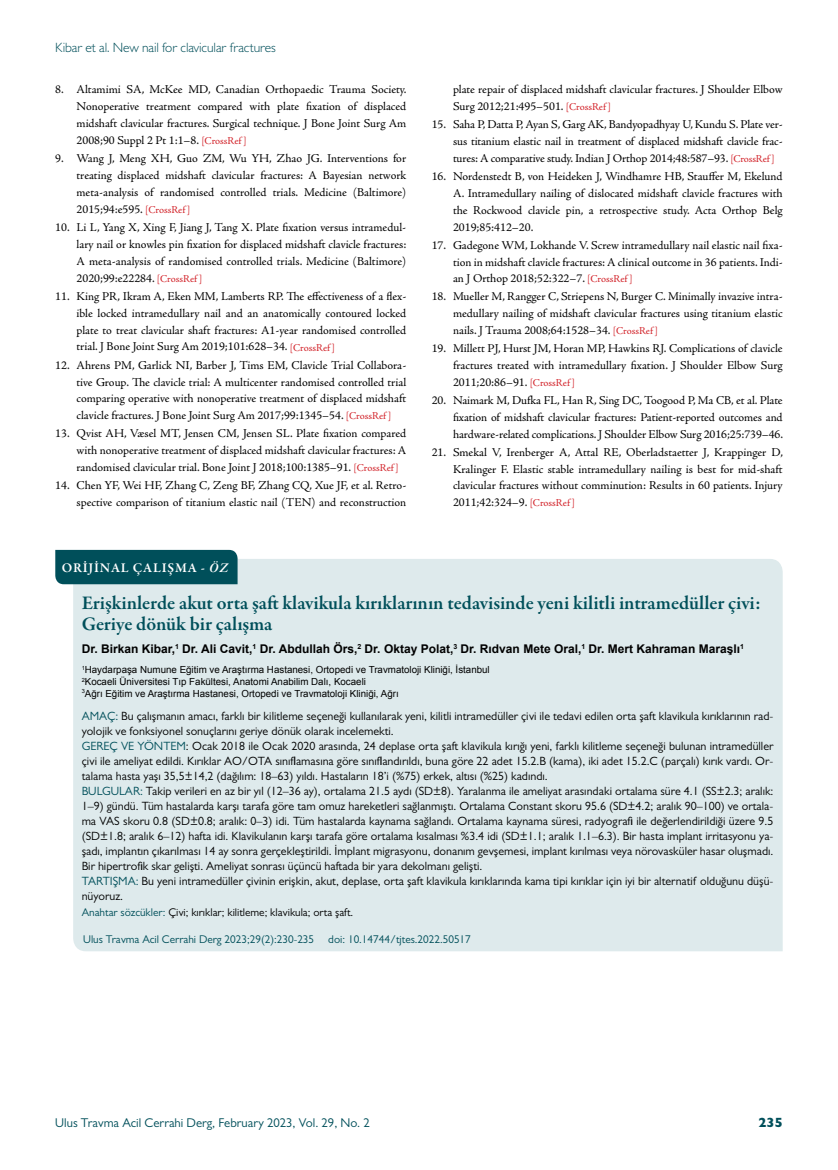
<style>
.page{position:relative;width:838px;height:1170px;background:#fff}
.page>*{position:absolute;margin:0;border:0;box-sizing:border-box;transform-origin:0 0}
.t1{font:600 19.5px/21px "Garamond Premr Pro";letter-spacing:-.005em;color:#004f5a}
.t2{font:300 13.5px "Gill Sans MT Pro";letter-spacing:-.005em;color:#004f5a}
.t3{font:600 13.5px "Garamond Premr Pro";letter-spacing:.055em;color:#fff}
.t4{font:800 13.5px "Gill Sans MT Pro";color:#004f5a}
.t5{font:12.75px "Gill Sans MT Pro";color:#004f5a}
.t6{font:12px/16.8px "Adobe Jenson Pro";letter-spacing:-.005em;color:#000;text-align:justify}
.t7{font:12px/15px "Gill Sans MT Pro";color:#000}
.t8{font:700 12px "Arial";color:#000}
.t9{font:11.25px "Gill Sans MT Pro";color:#004f5a}
.t10{font:11.25px "Gill Sans MT Pro";color:#000}
.t11{font:9.75px/11.7px "Arial";color:#000}
.s1{font-size:10.5px;color:#d2232a}
.s2{font-style:italic}
.s3{color:#004f5a}
</style>
<div class="page">
<div style="left:73px;top:559px;width:709px;height:392px;background:#deeaec"></div>
<div style="left:55px;top:550px;width:182px;height:34px;background:#004f5a"></div>
<p class="t2" style="left:55px;top:39px;width:222px">Kibar et al. New nail for clavicular fractures</p>
<p class="t6" style="left:77px;top:81px;width:331px;text-indent:-21px">8. Altamimi SA, McKee MD, Canadian Orthopaedic Trauma Society.<br>Nonoperative treatment compared with plate fixation of displaced midshaft clavicular fractures. Surgical technique. J Bone Joint Surg Am 2008;90 Suppl 2 Pt 1:1–8. <span class="s1">[CrossRef ]</span></p>
<p class="t6" style="left:77px;top:150px;width:331px;text-indent:-21px">9. Wang J, Meng XH, Guo ZM, Wu YH, Zhao JG. Interventions for treating displaced midshaft clavicular fractures: A Bayesian network meta-analysis of randomised controlled trials. Medicine (Baltimore)<br>2015;94:e595. <span class="s1">[CrossRef ]</span></p>
<p class="t6" style="left:77px;top:219px;width:331px;text-indent:-21px">10. Li L, Yang X, Xing F, Jiang J, Tang X. Plate fixation versus intramedul&shy;lary nail or knowles pin fixation for displaced midshaft clavicle fractures:<br>A meta-analysis of randomised controlled trials. Medicine (Baltimore)<br>2020;99:e22284. <span class="s1">[CrossRef ]</span></p>
<p class="t6" style="left:77px;top:288px;width:331px;text-indent:-21px">11. King PR, Ikram A, Eken MM, Lamberts RP. The effectiveness of a flex&shy;ible locked intramedullary nail and an anatomically contoured locked plate to treat clavicular shaft fractures: A1-year randomised controlled trial. J Bone Joint Surg Am 2019;101:628–34. <span class="s1">[CrossRef ]</span></p>
<p class="t6" style="left:77px;top:357px;width:331px;text-indent:-21px">12. Ahrens PM, Garlick NI, Barber J, Tims EM, Clavicle Trial Collabora&shy;tive Group. The clavicle trial: A multicenter randomised controlled trial comparing operative with nonoperative treatment of displaced midshaft clavicle fractures. J Bone Joint Surg Am 2017;99:1345–54. <span class="s1">[CrossRef ]</span></p>
<p class="t6" style="left:77px;top:425px;width:331px;text-indent:-21px">13. Qvist AH, Væsel MT, Jensen CM, Jensen SL. Plate fixation compared with nonoperative treatment of displaced midshaft clavicular fractures: A randomised clavicular trial. Bone Joint J 2018;100:1385–91. <span class="s1">[CrossRef ]</span></p>
<p class="t6" style="left:55px;top:477px;width:352px;text-align:right">14. Chen YF, Wei HF, Zhang C, Zeng BF, Zhang CQ, Xue JF, et al. Retro&shy;spective comparison of titanium elastic nail (TEN) and reconstruction</p>
<p class="t3" style="left:62px;top:559px;width:168px">ORİJİNAL ÇALIŞMA - <span class="s2">ÖZ</span></p>
<p class="t6" style="left:453px;top:81px;width:331px">plate repair of displaced midshaft clavicular fractures. J Shoulder Elbow<br>Surg 2012;21:495–501. <span class="s1">[CrossRef ]</span></p>
<p class="t6" style="left:453px;top:116px;width:331px;text-indent:-21px">15. Saha P, Datta P, Ayan S, Garg AK, Bandyopadhyay U, Kundu S. Plate ver&shy;sus titanium elastic nail in treatment of displaced midshaft clavicle frac&shy;tures: A comparative study. Indian J Orthop 2014;48:587–93. <span class="s1">[CrossRef ]</span></p>
<p class="t6" style="left:453px;top:168px;width:331px;text-indent:-21px">16. Nordenstedt B, von Heideken J, Windhamre HB, Stauffer M, Ekelund A. Intramedullary nailing of dislocated midshaft clavicle fractures with the Rockwood clavicle pin, a retrospective study. Acta Orthop Belg 2019;85:412–20.</p>
<p class="t6" style="left:453px;top:237px;width:331px;text-indent:-21px">17. Gadegone WM, Lokhande V. Screw intramedullary nail elastic nail fixa&shy;tion in midshaft clavicle fractures: A clinical outcome in 36 patients. Indi&shy;an J Orthop 2018;52:322–7. <span class="s1">[CrossRef ]</span></p>
<p class="t6" style="left:453px;top:288px;width:331px;text-indent:-21px">18. Mueller M, Rangger C, Striepens N, Burger C. Minimally invazive intra&shy;medullary nailing of midshaft clavicular fractures using titanium elastic nails. J Trauma 2008;64:1528–34. <span class="s1">[CrossRef ]</span></p>
<p class="t6" style="left:453px;top:340px;width:331px;text-indent:-21px">19. Millett PJ, Hurst JM, Horan MP, Hawkins RJ. Complications of clavicle fractures treated with intramedullary fixation. J Shoulder Elbow Surg 2011;20:86–91. <span class="s1">[CrossRef ]</span></p>
<p class="t6" style="left:453px;top:392px;width:331px;text-indent:-21px">20. Naimark M, Dufka FL, Han R, Sing DC, Toogood P, Ma CB, et al. Plate fixation of midshaft clavicular fractures: Patient-reported outcomes and hardware-related complications. J Shoulder Elbow Surg 2016;25:739–46.</p>
<p class="t6" style="left:453px;top:444px;width:331px;text-indent:-21px">21. Smekal V, Irenberger A, Attal RE, Oberladstaetter J, Krappinger D, Kralinger F. Elastic stable intramedullary nailing is best for mid-shaft clavicular fractures without comminution: Results in 60 patients. Injury 2011;42:324–9. <span class="s1">[CrossRef ]</span></p>
<h1 class="t1" style="left:82px;top:592px;width:681px">Erişkinlerde akut orta şaft klavikula kırıklarının tedavisinde yeni kilitli intramedüller çivi:<br>Geriye dönük bir çalışma</h1>
<p class="t8" style="left:82px;top:640px;width:663px">Dr. Birkan Kibar,<sup>1</sup> Dr. Ali Cavit,<sup>1</sup> Dr. Abdullah Örs,<sup>2</sup> Dr. Oktay Polat,<sup>3</sup> Dr. Rıdvan Mete Oral,<sup>1</sup> Dr. Mert Kahraman Maraşlı<sup>1</sup></p>
<p class="t11" style="left:82px;top:664px;width:409px"><sup>1</sup>Haydarpaşa Numune Eğitim ve Araştırma Hastanesi, Ortopedi ve Travmatoloji Kliniği, İstanbul<br><sup>2</sup>Kocaeli Üniversitesi Tıp Fakültesi, Anatomi Anabilim Dalı, Kocaeli<br><sup>3</sup>Ağrı Eğitim ve Araştırma Hastanesi, Ortopedi ve Travmatoloji Kliniği, Ağrı</p>
<p class="t7" style="left:82px;top:708px;width:693px"><span class="s3">AMAÇ:</span> Bu çalışmanın amacı, farklı bir kilitleme seçeneği kullanılarak yeni, kilitli intramedüller çivi ile tedavi edilen orta şaft klavikula kırıklarının rad&shy;yolojik ve fonksiyonel sonuçlarını geriye dönük olarak incelemekti.<br><span class="s3">GEREÇ VE YÖNTEM</span>: Ocak 2018 ile Ocak 2020 arasında, 24 deplase orta şaft klavikula kırığı yeni, farklı kilitleme seçeneği bulunan intramedüller çivi ile ameliyat edildi. Kırıklar AO/OTA sınıflamasına göre sınıflandırıldı, buna göre 22 adet 15.2.B (kama), iki adet 15.2.C (parçalı) kırık vardı. Or&shy;talama hasta yaşı 35,5±14,2 (dağılım: 18–63) yıldı. Hastaların 18’i (%75) erkek, altısı (%25) kadındı.<br><span class="s3">BULGULAR:</span> Takip verileri en az bir yıl (12–36 ay), ortalama 21.5 aydı (SD±8). Yaralanma ile ameliyat arasındaki ortalama süre 4.1 (SS±2.3; aralık:<br>1–9) gündü. Tüm hastalarda karşı tarafa göre tam omuz hareketleri sağlanmıştı. Ortalama Constant skoru 95.6 (SD±4.2; aralık 90–100) ve ortala&shy;ma VAS skoru 0.8 (SD±0.8; aralık: 0–3) idi. Tüm hastalarda kaynama sağlandı. Ortalama kaynama süresi, radyografi ile değerlendirildiği üzere 9.5 (SD±1.8; aralık 6–12) hafta idi. Klavikulanın karşı tarafa göre ortalama kısalması %3.4 idi (SD±1.1; aralık 1.1–6.3). Bir hasta implant irritasyonu ya&shy;şadı, implantın çıkarılması 14 ay sonra gerçekleştirildi. İmplant migrasyonu, donanım gevşemesi, implant kırılması veya nörovasküler hasar oluşmadı.<br>Bir hipertrofik skar gelişti. Ameliyat sonrası üçüncü haftada bir yara dekolmanı gelişti.<br><span class="s3">TARTIŞMA:</span> Bu yeni intramedüller çivinin erişkin, akut, deplase, orta şaft klavikula kırıklarında kama tipi kırıklar için iyi bir alternatif olduğunu düşü&shy;nüyoruz.</p>
<p class="t10" style="left:82px;top:905px;width:273px"><span class="s3">Anahtar sözcükler:</span> Çivi; kırıklar; kilitleme; klavikula; orta şaft.</p>
<p class="t9" style="left:83px;top:932px;width:389px">Ulus Travma Acil Cerrahi Derg 2023;29(2):230-235 doi: 10.14744/tjtes.2022.50517</p>
<p class="t5" style="left:55px;top:1115px;width:316px">Ulus Travma Acil Cerrahi Derg, February 2023, Vol. 29, No. 2</p>
<p class="t4" style="left:758px;top:1114px;width:26px">235</p>
</div>
